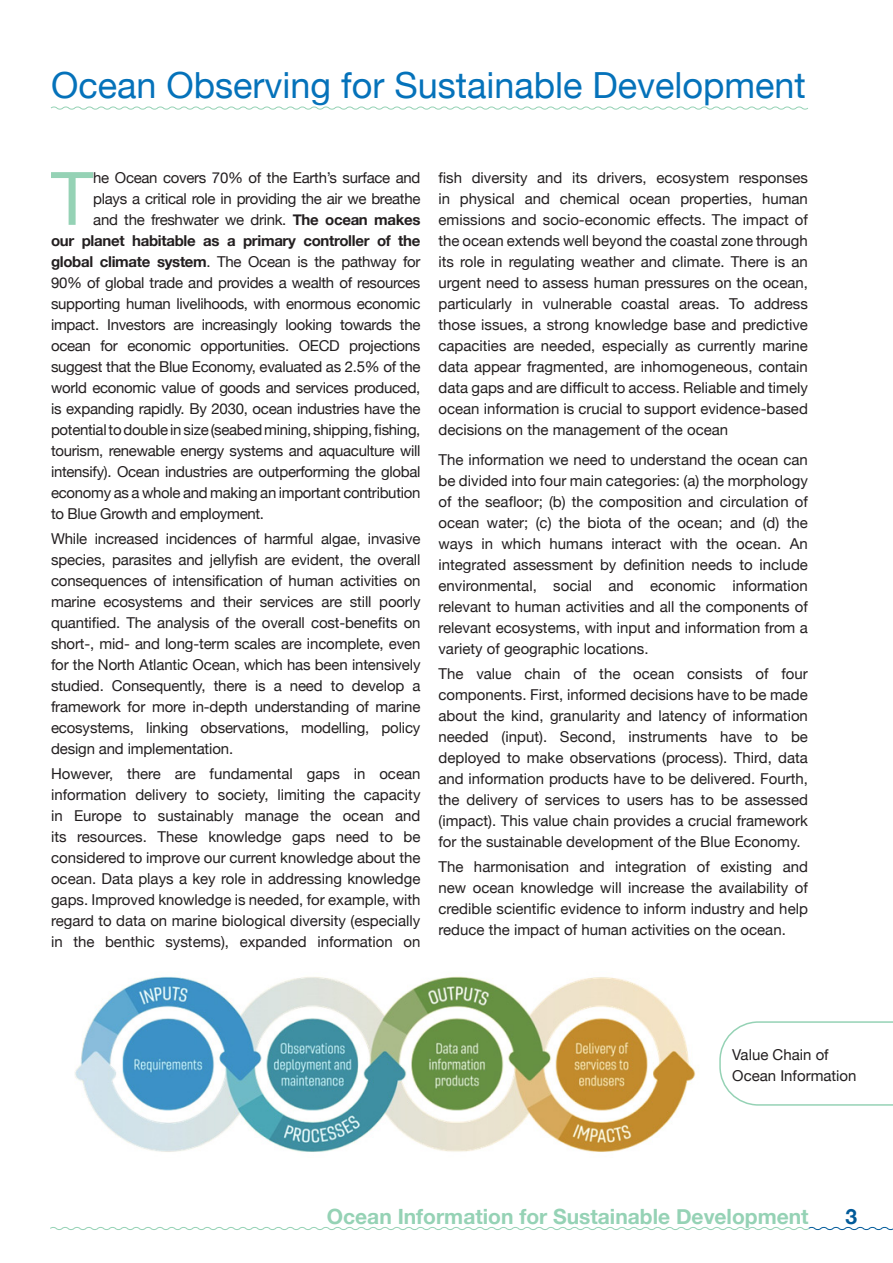
<style>
.page{position:relative;width:893px;height:1263px;background:#fff}
.page>*{position:absolute;margin:0;border:0;box-sizing:border-box;transform-origin:0 0}
.Capolettera{font:73.8px "Helvetica Neue";color:#95d2b5}
.t1{font:36px "Helvetica Neue";color:#0572ba}
.t2{font:700 21px "Helvetica Neue";color:#95d2b5}
.t3{font:700 21px "Helvetica Neue";color:#015a99}
.Capolettera-2{font:15px/21px "Helvetica Neue";letter-spacing:-.02em;color:#231f20;text-align:justify}
.Capolettera-3{font:700 15px "Helvetica Neue";letter-spacing:-.02em;color:#231f20}
.Capolettera-4{font:15px/21px "Helvetica Neue";color:#231f20}
.s1{font-weight:700}
</style>
<div class="page">
<svg style="left:50px;top:1226px;width:843px;height:5px"></svg>
<svg style="left:51px;top:106px;width:757px;height:4px"></svg>
<img style="left:75px;top:976px;width:621px;height:176px">
<svg style="left:719px;top:1021px;width:174px;height:85px"></svg>
<h1 class="t1" style="left:51px;top:59px;width:756px">Ocean Observing for Sustainable Development</h1>
<p class="Capolettera" style="left:51px;top:145px;width:44px">T</p>
<p class="Capolettera-2" style="left:93px;top:168px;width:329px">he Ocean covers 70% of the Earth’s surface and</p>
<p class="Capolettera-2" style="left:93px;top:189px;width:329px">plays a critical role in providing the air we breathe</p>
<p class="Capolettera-2" style="left:93px;top:210px;width:329px">and the freshwater we drink. <span class="s1">The ocean makes</span></p>
<p class="Capolettera-3" style="left:51px;top:229px;width:371px">our planet habitable as a primary controller of the</p>
<p class="Capolettera-2" style="left:51px;top:252px;width:371px"><span class="s1">global climate system</span>. The Ocean is the pathway for</p>
<p class="Capolettera-2" style="left:51px;top:273px;width:371px">90% of global trade and provides a wealth of resources</p>
<p class="Capolettera-2" style="left:51px;top:294px;width:371px">supporting human livelihoods, with enormous economic</p>
<p class="Capolettera-2" style="left:51px;top:315px;width:371px">impact. Investors are increasingly looking towards the</p>
<p class="Capolettera-2" style="left:51px;top:336px;width:371px">ocean for economic opportunities. OECD projections</p>
<p class="Capolettera-2" style="left:51px;top:357px;width:371px">suggest that the Blue Economy, evaluated as 2.5% of the</p>
<p class="Capolettera-2" style="left:51px;top:378px;width:371px">world economic value of goods and services produced,</p>
<p class="Capolettera-2" style="left:51px;top:399px;width:371px">is expanding rapidly. By 2030, ocean industries have the</p>
<p class="Capolettera-2" style="left:51px;top:420px;width:371px">potential to double in size (seabed mining, shipping, fishing,</p>
<p class="Capolettera-2" style="left:51px;top:441px;width:371px">tourism, renewable energy systems and aquaculture will</p>
<p class="Capolettera-2" style="left:51px;top:462px;width:371px">intensify). Ocean industries are outperforming the global</p>
<p class="Capolettera-2" style="left:51px;top:483px;width:371px">economy as a whole and making an important contribution</p>
<p class="Capolettera-2" style="left:51px;top:504px;width:215px">to Blue Growth and employment.</p>
<p class="Capolettera-2" style="left:51px;top:529px;width:371px">While increased incidences of harmful algae, invasive species, parasites and jellyfish are evident, the overall consequences of intensification of human activities on marine ecosystems and their services are still poorly quantified. The analysis of the overall cost-benefits on short-, mid- and long-term scales are incomplete, even for the North Atlantic Ocean, which has been intensively studied. Consequently, there is a need to develop a framework for more in-depth understanding of marine ecosystems, linking observations, modelling, policy design and implementation.</p>
<p class="Capolettera-2" style="left:51px;top:764px;width:371px">However, there are fundamental gaps in ocean information delivery to society, limiting the capacity in Europe to sustainably manage the ocean and its resources. These knowledge gaps need to be considered to improve our current knowledge about the ocean. Data plays a key role in addressing knowledge gaps. Improved knowledge is needed, for example, with regard to data on marine biological diversity (especially in the benthic systems), expanded information on</p>
<p class="Capolettera-2" style="left:438px;top:168px;width:371px">fish diversity and its drivers, ecosystem responses in physical and chemical ocean properties, human emissions and socio-economic effects. The impact of the ocean extends well beyond the coastal zone through its role in regulating weather and climate. There is an urgent need to assess human pressures on the ocean, particularly in vulnerable coastal areas. To address those issues, a strong knowledge base and predictive capacities are needed, especially as currently marine data appear fragmented, are inhomogeneous, contain data gaps and are difficult to access. Reliable and timely ocean information is crucial to support evidence-based decisions on the management of the ocean</p>
<p class="Capolettera-2" style="left:438px;top:450px;width:371px">The information we need to understand the ocean can be divided into four main categories: (a) the morphology of the seafloor; (b) the composition and circulation of ocean water; (c) the biota of the ocean; and (d) the ways in which humans interact with the ocean. An integrated assessment by definition needs to include environmental, social and economic information relevant to human activities and all the components of relevant ecosystems, with input and information from a variety of geographic locations.</p>
<p class="Capolettera-2" style="left:438px;top:664px;width:371px">The value chain of the ocean consists of four components. First, informed decisions have to be made about the kind, granularity and latency of information needed (input). Second, instruments have to be deployed to make observations (process). Third, data and information products have to be delivered. Fourth, the delivery of services to users has to be assessed (impact). This value chain provides a crucial framework for the sustainable development of the Blue Economy.</p>
<p class="Capolettera-2" style="left:438px;top:857px;width:371px">The harmonisation and integration of existing and new ocean knowledge will increase the availability of credible scientific evidence to inform industry and help reduce the impact of human activities on the ocean.</p>
<p class="Capolettera-4" style="left:732px;top:1045px;width:126px">Value Chain of<br>Ocean Information</p>
<h3 class="t2" style="left:327px;top:1200px;width:483px">Ocean Information for Sustainable Development</h3>
<h3 class="t3" style="left:845px;top:1200px;width:13px">3</h3>
</div>
